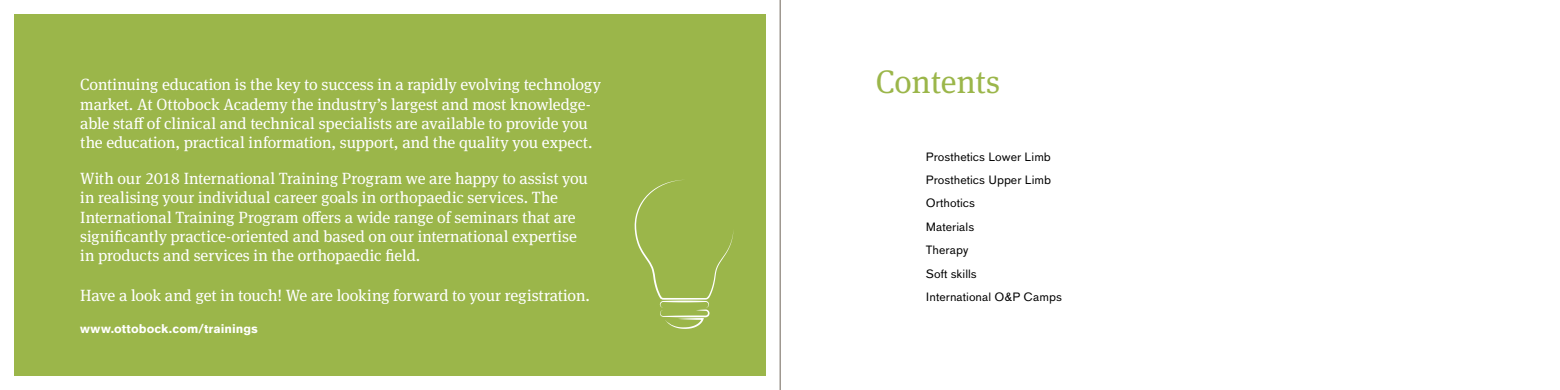
<style>
.page{position:relative;width:1560px;height:390px;background:#fff}
.page>*{position:absolute;margin:0;border:0;box-sizing:border-box;transform-origin:0 0}
.t1{font:32.5px "OBO Serif";color:#9bb64a}
.t2{font:16.25px/19.4px "OBO Serif";letter-spacing:-.005em;color:#fff}
.t3{font:700 12.5px "OBO Sans";letter-spacing:.005em;color:#fff}
.t4{font:11.88px/23.5px "OBO Sans";color:#000}
</style>
<div class="page">
<div style="left:14px;top:14px;width:751px;height:362px;background:#9bb64a"></div>
<svg style="left:634px;top:180px;width:99px;height:149px"></svg>
<hr style="left:779px;top:0;width:1px;height:390px;background:#6e6357">
<p class="t2" style="left:80px;top:75px;width:522px">Continuing education is the key to success in a rapidly evolving technology market. At Ottobock Academy the industry’s largest and most knowledge&shy;able staff of clinical and technical specialists are available to provide you the education, practical information, support, and the quality you expect.</p>
<p class="t2" style="left:80px;top:169px;width:509px">With our 2018 International Training Program we are happy to assist you in realising your individual career goals in orthopaedic services. The International Training Program offers a wide range of seminars that are significantly practice-oriented and based on our international expertise in products and services in the orthopaedic field.</p>
<p class="t2" style="left:80px;top:286px;width:511px">Have a look and get in touch! We are looking forward to your registration.</p>
<p class="t3" style="left:80px;top:321px;width:179px">www.ottobock.com/trainings</p>
<h1 class="t1" style="left:875px;top:63px;width:126px">Contents</h1>
<p class="t4" style="left:925px;top:145px;width:137px">Prosthetics Lower Limb<br>Prosthetics Upper Limb<br>Orthotics<br>Materials<br>Therapy<br>Soft skills<br>International O&amp;P Camps</p>
</div>
